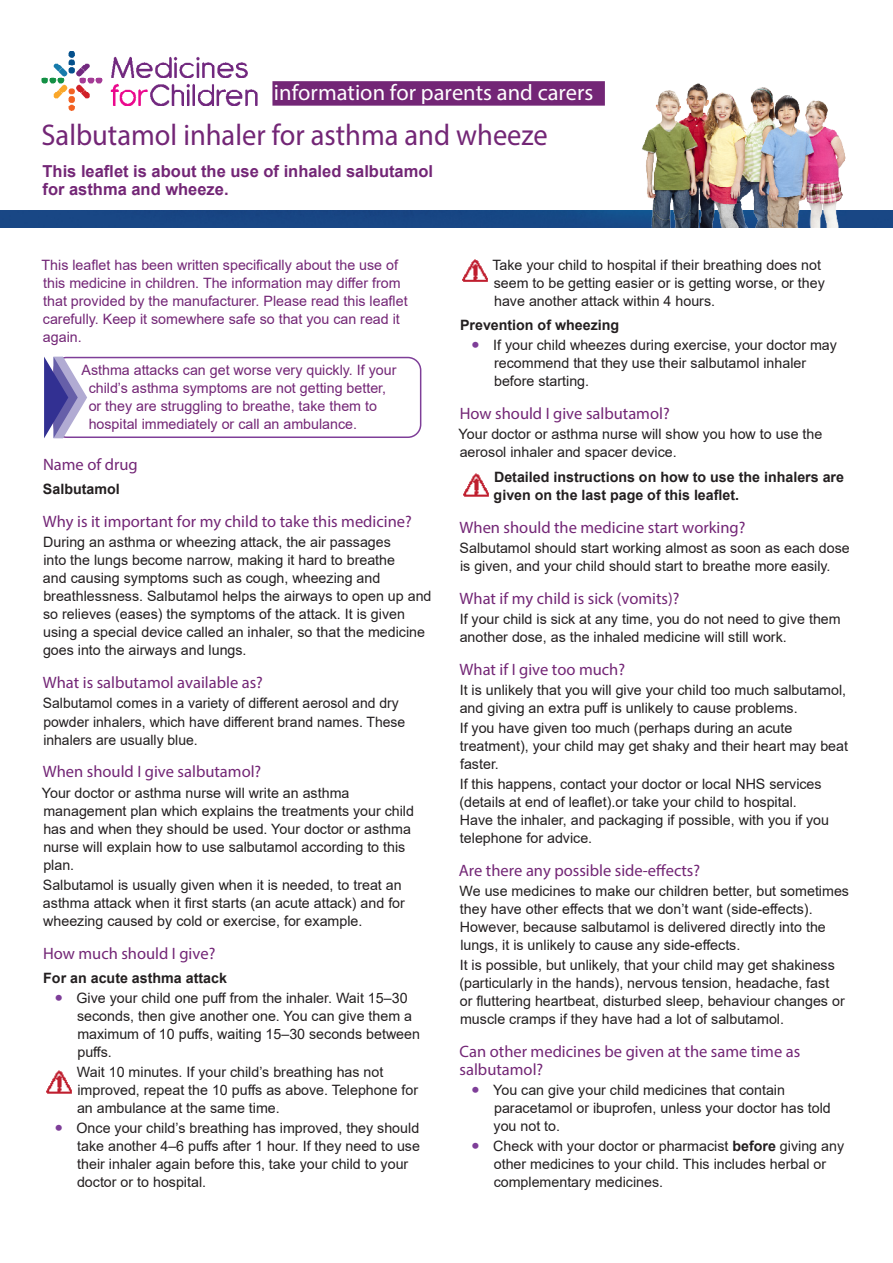
<style>
.page{position:relative;width:893px;height:1263px;background:#fff}
.page>*{position:absolute;margin:0;border:0;box-sizing:border-box;transform-origin:0 0}
._09a_Leaflet_title{font:30px "Myriad Pro";color:#732676;scale:.95 1}
._09b_Information_for{font:22.5px "Myriad Pro";color:#fff}
._04_Subheading{font:16.5px/18px "Myriad Pro";color:#732676}
._09c_Leaflet_introdu{font:700 16.5px/18px "Arial";color:#732676}
._01_Body{font:14.25px/18px "Arial";color:#231f20}
._03_Bullet_points{font:14.25px/18px "Arial";color:#231f20}
._01a_Body_indent{font:14.25px/18px "Arial";color:#231f20}
._06_Introduction_tex{font:14.25px/18px "Arial";color:#732676}
._06a_Introduction_te{font:14.25px/18px "Arial";color:#732676}
._01a_Body_indent-2{font:700 14.25px/18px "Arial";color:#231f20}
._02_Body_bold{font:700 14.25px "Arial";color:#231f20}
.s1{font-weight:700;font-size:21px;color:#7e3e98}
.s2{font-weight:700}
</style>
<div class="page">
<div style="left:53px;top:357px;width:368px;height:81px;border:2px solid #7e3e98;border-radius:13px"></div>
<svg style="left:44px;top:357px;width:43px;height:81px"></svg>
<img style="left:46px;top:1070px;width:26px;height:24px">
<img style="left:462px;top:259px;width:26px;height:23px">
<div style="left:0;top:211px;width:893px;height:16px;background:#184785"></div>
<div style="left:273px;top:82px;width:331px;height:23px;background:#732676"></div>
<div style="left:272px;top:81px;width:333px;height:25px;border:2px solid #732676"></div>
<img style="left:633px;top:83px;width:216px;height:145px">
<img style="left:41px;top:51px;width:217px;height:60px">
<img style="left:463px;top:473px;width:26px;height:24px">
<p class="_09b_Information_for" style="left:274px;top:79px;width:321px">information for parents and carers</p>
<p class="_09a_Leaflet_title" style="left:41px;top:117px;width:535px">Salbutamol inhaler for asthma and wheeze</p>
<p class="_09c_Leaflet_introdu" style="left:43px;top:162px;width:392px">This leaflet is about the use of inhaled salbutamol for asthma and wheeze.</p>
<p class="_06_Introduction_tex" style="left:42px;top:256px;width:368px">This leaflet has been written specifically about the use of this medicine in children. The information may differ from that provided by the manufacturer. Please read this leaflet carefully. Keep it somewhere safe so that you can read it again.</p>
<p class="_06a_Introduction_te" style="left:89px;top:361px;width:309px;text-indent:-7px">Asthma attacks can get worse very quickly. If your child’s asthma symptoms are not getting better, or they are struggling to breathe, take them to hospital immediately or call an ambulance.</p>
<p class="_04_Subheading" style="left:43px;top:455px;width:96px">Name of drug</p>
<p class="_02_Body_bold" style="left:43px;top:479px;width:78px">Salbutamol</p>
<p class="_04_Subheading" style="left:43px;top:512px;width:371px">Why is it important for my child to take this medicine?</p>
<p class="_01_Body" style="left:43px;top:533px;width:390px">During an asthma or wheezing attack, the air passages<br>into the lungs become narrow, making it hard to breathe<br>and causing symptoms such as cough, wheezing and breathlessness. Salbutamol helps the airways to open up and so relieves (eases) the symptoms of the attack. It is given using a special device called an inhaler, so that the medicine goes into the airways and lungs.</p>
<p class="_04_Subheading" style="left:43px;top:673px;width:222px">What is salbutamol available as?</p>
<p class="_01_Body" style="left:43px;top:694px;width:364px">Salbutamol comes in a variety of different aerosol and dry powder inhalers, which have different brand names. These inhalers are usually blue.</p>
<p class="_04_Subheading" style="left:43px;top:762px;width:220px">When should I give salbutamol?</p>
<p class="_01_Body" style="left:42px;top:783px;width:374px">Your doctor or asthma nurse will write an asthma management plan which explains the treatments your child has and when they should be used. Your doctor or asthma nurse will explain how to use salbutamol according to this plan.</p>
<p class="_01_Body" style="left:43px;top:875px;width:364px">Salbutamol is usually given when it is needed, to treat an asthma attack when it first starts (an acute attack) and for wheezing caused by cold or exercise, for example.</p>
<p class="_04_Subheading" style="left:43px;top:944px;width:174px">How much should I give?</p>
<p class="_02_Body_bold" style="left:43px;top:968px;width:185px">For an acute asthma attack</p>
<p class="_03_Bullet_points" style="left:77px;top:989px;width:344px;text-indent:-22px"><span class="s1">•</span> Give your child one puff from the inhaler. Wait 15–30 seconds, then give another one. You can give them a maximum of 10 puffs, waiting 15–30 seconds between puffs.</p>
<p class="_01a_Body_indent" style="left:77px;top:1063px;width:343px">Wait 10 minutes. If your child’s breathing has not improved, repeat the 10 puffs as above. Telephone for an ambulance at the same time.</p>
<p class="_03_Bullet_points" style="left:77px;top:1119px;width:344px;text-indent:-22px"><span class="s1">•</span> Once your child’s breathing has improved, they should take another 4–6 puffs after 1 hour. If they need to use their inhaler again before this, take your child to your doctor or to hospital.</p>
<p class="_01a_Body_indent" style="left:492px;top:256px;width:334px">Take your child to hospital if their breathing does not seem to be getting easier or is getting worse, or they have another attack within 4 hours.</p>
<p class="_02_Body_bold" style="left:460px;top:315px;width:161px">Prevention of wheezing</p>
<p class="_03_Bullet_points" style="left:494px;top:336px;width:344px;text-indent:-22px"><span class="s1">•</span> If your child wheezes during exercise, your doctor may recommend that they use their salbutamol inhaler before starting.</p>
<p class="_04_Subheading" style="left:460px;top:404px;width:211px">How should I give salbutamol?</p>
<p class="_01_Body" style="left:459px;top:425px;width:365px">Your doctor or asthma nurse will show you how to use the aerosol inhaler and spacer device.</p>
<p class="_01a_Body_indent-2" style="left:494px;top:468px;width:352px">Detailed instructions on how to use the inhalers are given on the last page of this leaflet.</p>
<p class="_04_Subheading" style="left:460px;top:518px;width:287px">When should the medicine start working?</p>
<p class="_01_Body" style="left:460px;top:539px;width:392px">Salbutamol should start working almost as soon as each dose is given, and your child should start to breathe more easily.</p>
<p class="_04_Subheading" style="left:460px;top:589px;width:221px">What if my child is sick (vomits)?</p>
<p class="_01_Body" style="left:460px;top:610px;width:382px">If your child is sick at any time, you do not need to give them another dose, as the inhaled medicine will still work.</p>
<p class="_04_Subheading" style="left:460px;top:660px;width:167px">What if I give too much?</p>
<p class="_01_Body" style="left:460px;top:681px;width:388px">It is unlikely that you will give your child too much salbutamol, and giving an extra puff is unlikely to cause problems.</p>
<p class="_01_Body" style="left:460px;top:719px;width:390px">If you have given too much (perhaps during an acute treatment), your child may get shaky and their heart may beat faster.</p>
<p class="_01_Body" style="left:459px;top:775px;width:371px">If this happens, contact your doctor or local NHS services (details at end of leaflet).or take your child to hospital.<br>Have the inhaler, and packaging if possible, with you if you telephone for advice.</p>
<p class="_04_Subheading" style="left:459px;top:861px;width:243px">Are there any possible side-effects?</p>
<p class="_01_Body" style="left:460px;top:882px;width:391px">We use medicines to make our children better, but sometimes they have other effects that we don’t want (side-effects).<br>However, because salbutamol is delivered directly into the lungs, it is unlikely to cause any side-effects.</p>
<p class="_01_Body" style="left:459px;top:956px;width:387px">It is possible, but unlikely, that your child may get shakiness (particularly in the hands), nervous tension, headache, fast or fluttering heartbeat, disturbed sleep, behaviour changes or muscle cramps if they have had a lot of salbutamol.</p>
<p class="_04_Subheading" style="left:460px;top:1042px;width:342px">Can other medicines be given at the same time as salbutamol?</p>
<p class="_03_Bullet_points" style="left:494px;top:1081px;width:339px;text-indent:-22px"><span class="s1">•</span> You can give your child medicines that contain paracetamol or ibuprofen, unless your doctor has told you not to.</p>
<p class="_03_Bullet_points" style="left:494px;top:1137px;width:352px;text-indent:-22px"><span class="s1">•</span> Check with your doctor or pharmacist <span class="s2">before</span> giving any other medicines to your child. This includes herbal or complementary medicines.</p>
</div>
